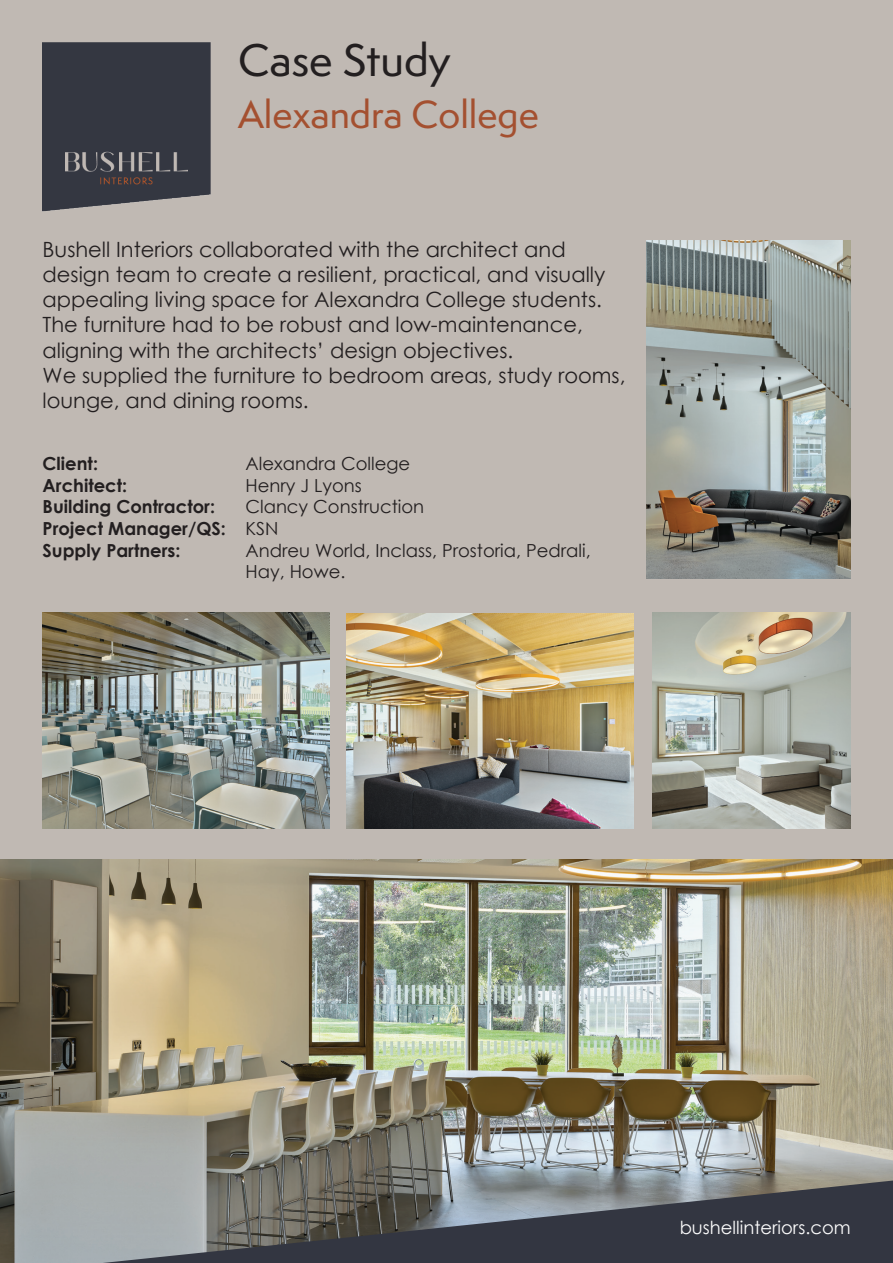
<style>
.page{position:relative;width:893px;height:1263px;background:#fff}
.page>*{position:absolute;margin:0;border:0;box-sizing:border-box;transform-origin:0 0}
.t1{font:500 42px "Semplicita Pro";color:#231f20}
.t2{font:500 36px "Semplicita Pro";color:#a45030}
.t3{font:21px/25.2px "Century Gothic";color:#231f20}
.t4{font:18px/21.6px "Century Gothic";color:#231f20}
.t5{font:700 18px "Century Gothic";color:#231f20}
.t6{font:18px "Century Gothic";color:#fcfcfc}
</style>
<div class="page">
<div style="left:0;top:0;width:893px;height:859px;background:#c0b9b3"></div>
<img style="left:43px;top:43px;width:167px;height:169px">
<img style="left:0;top:859px;width:893px;height:404px">
<img style="left:43px;top:613px;width:287px;height:216px">
<img style="left:647px;top:241px;width:204px;height:337px">
<img style="left:347px;top:614px;width:287px;height:215px">
<img style="left:652px;top:613px;width:199px;height:216px">
<svg style="left:103px;top:1180px;width:790px;height:83px;background:#5b5f63"></svg>
<p class="t1" style="left:238px;top:31px;width:214px">Case Study</p>
<p class="t2" style="left:238px;top:89px;width:302px">Alexandra College</p>
<p class="t3" style="left:43px;top:236px;width:525px">Bushell Interiors collaborated with the architect and</p>
<p class="t3" style="left:43px;top:261px;width:564px">design team to create a resilient, practical, and visually appealing living space for Alexandra College students.</p>
<p class="t3" style="left:43px;top:312px;width:542px">The furniture had to be robust and low-maintenance,</p>
<p class="t3" style="left:43px;top:337px;width:472px">aligning with the architects’ design objectives.</p>
<p class="t3" style="left:43px;top:362px;width:585px">We supplied the furniture to bedroom areas, study rooms, lounge, and dining rooms.</p>
<p class="t5" style="left:43px;top:450px;width:57px">Client:</p>
<p class="t5" style="left:43px;top:472px;width:86px">Architect:</p>
<p class="t5" style="left:43px;top:493px;width:174px">Building Contractor:</p>
<p class="t5" style="left:43px;top:515px;width:185px">Project Manager/QS:</p>
<p class="t5" style="left:43px;top:536px;width:139px">Supply Partners:</p>
<p class="t4" style="left:245px;top:453px;width:166px">Alexandra College</p>
<p class="t4" style="left:245px;top:474px;width:118px">Henry J Lyons</p>
<p class="t4" style="left:245px;top:496px;width:180px">Clancy Construction</p>
<p class="t4" style="left:245px;top:517px;width:34px">KSN</p>
<p class="t4" style="left:245px;top:539px;width:347px">Andreu World, Inclass, Prostoria, Pedrali,<br>Hay, Howe.</p>
<p class="t6" style="left:680px;top:1215px;width:172px">bushellinteriors.com</p>
</div>
